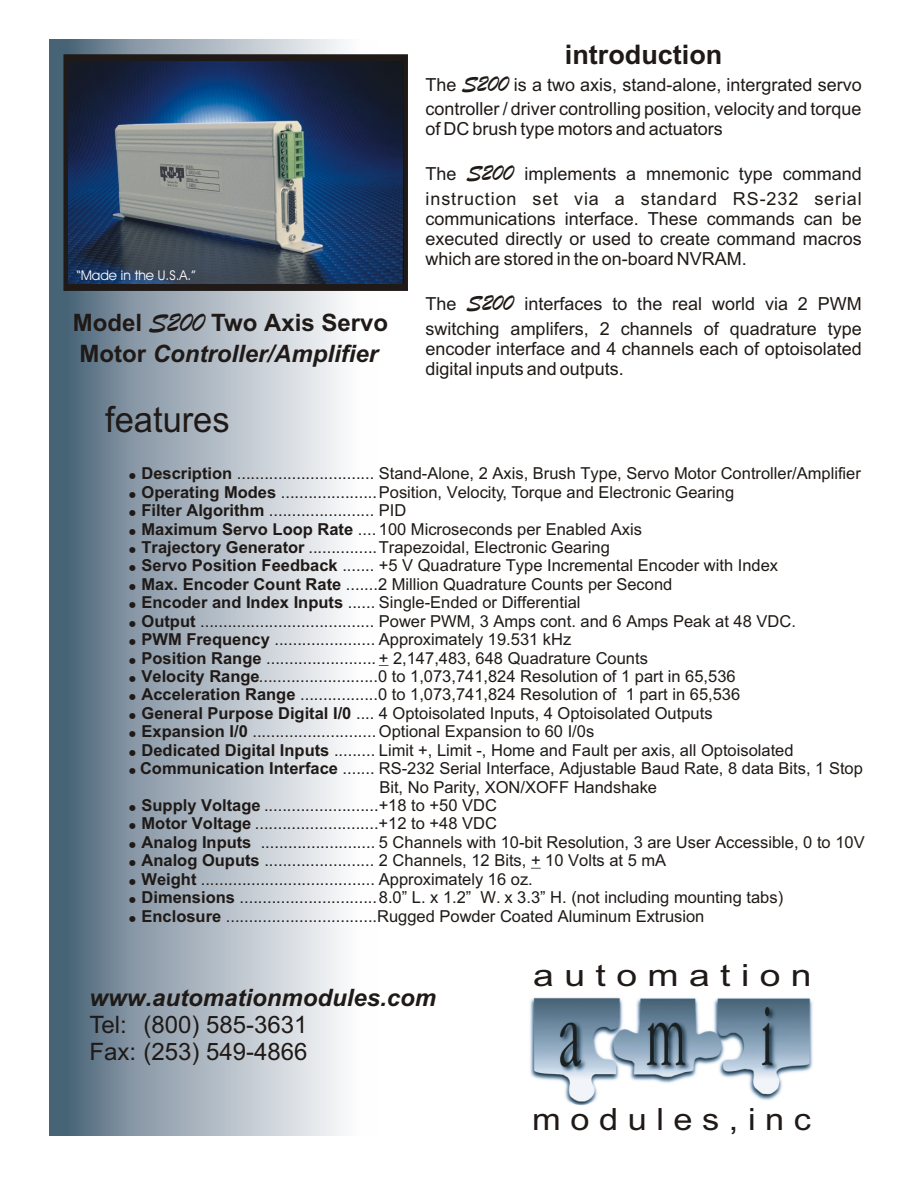
<style>
.page{position:relative;width:918px;height:1188px;background:#fff}
.page>*{position:absolute;margin:0;border:0;box-sizing:border-box;transform-origin:0 0}
.t1{font:36px "Arial";color:#1f1a17;scale:.96 1}
.t2{font:30.75px "Arial";letter-spacing:.28em;color:#1f1a17;scale:1.12 1}
.t3{font:30.75px "Arial";letter-spacing:.28em;color:#1f1a17;scale:1.22 1}
.t4{font:700 27px "Arial";color:#1f1a17}
.t5{font:700 24px/31.3px "Arial";color:#1f1a17}
.t6{font:24px/26.8px "Arial";color:#1f1a17}
.t7{font:italic 700 24px "Arial";color:#1f1a17}
.t8{font:italic 24px "Brush Script";color:#1f1a17}
.t9{font:18px/20.1px "Arial";color:#1f1a17}
.t10{font:18px/24.5px "Arial";letter-spacing:.05em;color:#1f1a17}
.t11{font:16.5px/18.5px "Arial";color:#1f1a17}
.t12{font:13.5px "Avant Garde Bk BT";color:#fff}
.s1{font-family:"Brush Script";font-style:italic;font-size:24px}
.s2{font-family:"Brush Script";font-weight:400;font-style:italic;font-size:28.5px}
.s3{font-style:italic}
.s4{font-weight:700}
</style>
<div class="page">
<svg style="left:50px;top:39px;width:328px;height:1097px;background:#abb7c0"></svg>
<div style="left:64px;top:55px;width:344px;height:236px;background:#1f1a17"></div>
<img style="left:530px;top:997px;width:283px;height:108px">
<img style="left:69px;top:61px;width:335px;height:223px">
<svg style="left:130px;top:473px;width:6px;height:6px"></svg>
<svg style="left:130px;top:492px;width:6px;height:6px"></svg>
<svg style="left:130px;top:510px;width:6px;height:6px"></svg>
<svg style="left:130px;top:528px;width:6px;height:7px"></svg>
<svg style="left:130px;top:547px;width:6px;height:6px"></svg>
<svg style="left:130px;top:565px;width:6px;height:6px"></svg>
<svg style="left:130px;top:584px;width:6px;height:6px"></svg>
<svg style="left:130px;top:602px;width:6px;height:6px"></svg>
<svg style="left:130px;top:621px;width:6px;height:6px"></svg>
<svg style="left:130px;top:639px;width:6px;height:6px"></svg>
<svg style="left:130px;top:658px;width:6px;height:6px"></svg>
<svg style="left:130px;top:676px;width:6px;height:6px"></svg>
<svg style="left:130px;top:694px;width:6px;height:6px"></svg>
<svg style="left:130px;top:713px;width:6px;height:6px"></svg>
<svg style="left:130px;top:731px;width:6px;height:6px"></svg>
<svg style="left:130px;top:750px;width:6px;height:6px"></svg>
<svg style="left:130px;top:768px;width:6px;height:6px"></svg>
<svg style="left:130px;top:805px;width:6px;height:6px"></svg>
<svg style="left:130px;top:823px;width:6px;height:6px"></svg>
<svg style="left:130px;top:842px;width:6px;height:6px"></svg>
<svg style="left:130px;top:860px;width:6px;height:6px"></svg>
<svg style="left:130px;top:879px;width:6px;height:6px"></svg>
<svg style="left:130px;top:897px;width:6px;height:6px"></svg>
<svg style="left:130px;top:916px;width:6px;height:6px"></svg>
<h3 class="t4" style="left:565px;top:44px;width:159px">introduction</h3>
<p class="t9" style="left:426px;top:74px;width:438px;line-height:24.5px">The <span class="s1">S200</span> is a two axis, stand-alone, intergrated servo controller / driver controlling position, velocity and torque</p>
<p class="t9" style="left:426px;top:120px;width:299px">of DC brush type motors and actuators</p>
<p class="t10" style="left:426px;top:164px;width:438px">The <span class="s1">S200</span> implements a mnemonic type command instruction set via a standard RS-232 serial</p>
<p class="t9" style="left:426px;top:210px;width:438px;text-align:justify">communications interface. These commands can be executed directly or used to create command macros which are stored in the on-board NVRAM.</p>
<p class="t9" style="left:426px;top:296px;width:33px">The</p>
<p class="t12" style="left:76px;top:270px;width:121px">“Made in the U.S.A.”</p>
<h3 class="t8" style="left:467px;top:296px;width:49px">S200</h3>
<p class="t9" style="left:426px;top:294px;width:438px;line-height:24.5px;text-align:right">interfaces to the real world via 2 PWM<br>switching amplifers, 2 channels of quadrature type</p>
<p class="t9" style="left:426px;top:340px;width:438px">encoder interface and 4 channels each of optoisolated digital inputs and outputs.</p>
<h3 class="t5" style="left:73px;top:309px;width:317px">Model <span class="s2">S200</span> Two Axis Servo<br>Motor <span class="s3">Controller/Amplifier</span></h3>
<h1 class="t1" style="left:105px;top:406px;width:131px">features</h1>
<p class="t11" style="left:142px;top:466px;width:721px"><span class="s4">Description</span> .............................. Stand-Alone, 2 Axis, Brush Type, Servo Motor Controller/Amplifier</p>
<p class="t11" style="left:142px;top:484px;width:594px"><span class="s4">Operating Modes</span> .....................Position, Velocity, Torque and Electronic Gearing</p>
<p class="t11" style="left:142px;top:503px;width:266px"><span class="s4">Filter Algorithm</span> ....................... PID</p>
<p class="t11" style="left:142px;top:521px;width:502px"><span class="s4">Maximum Servo Loop Rate</span> .... 100 Microseconds per Enabled Axis</p>
<p class="t11" style="left:142px;top:539px;width:470px"><span class="s4">Trajectory Generator</span> ...............Trapezoidal, Electronic Gearing</p>
<p class="t11" style="left:142px;top:558px;width:638px"><span class="s4">Servo Position Feedback</span> ....... +5 V Quadrature Type Incremental Encoder with Index</p>
<p class="t11" style="left:142px;top:576px;width:532px"><span class="s4">Max. Encoder Count Rate</span> .......2 Million Quadrature Counts per Second</p>
<p class="t11" style="left:142px;top:595px;width:440px"><span class="s4">Encoder and Index Inputs</span> ...... Single-Ended or Differential</p>
<p class="t11" style="left:142px;top:613px;width:656px"><span class="s4">Output</span> ...................................... Power PWM, 3 Amps cont. and 6 Amps Peak at 48 VDC.</p>
<p class="t11" style="left:142px;top:632px;width:431px"><span class="s4">PWM Frequency</span> ...................... Approximately 19.531 kHz</p>
<p class="t11" style="left:142px;top:650px;width:508px"><span class="s4">Position Range</span> ........................ + 2,147,483, 648 Quadrature Counts</p>
<p class="t11" style="left:142px;top:668px;width:596px"><span class="s4">Velocity Range</span>..........................0 to 1,073,741,824 Resolution of 1 part in 65,536</p>
<p class="t11" style="left:142px;top:687px;width:600px"><span class="s4">Acceleration Range</span> .................0 to 1,073,741,824 Resolution of 1 part in 65,536</p>
<p class="t11" style="left:142px;top:705px;width:573px"><span class="s4">General Purpose Digital I/0</span> .... 4 Optoisolated Inputs, 4 Optoisolated Outputs</p>
<p class="t11" style="left:142px;top:724px;width:454px"><span class="s4">Expansion I/0</span> ........................... Optional Expansion to 60 I/0s</p>
<p class="t11" style="left:142px;top:742px;width:654px"><span class="s4">Dedicated Digital Inputs</span> ......... Limit +, Limit -, Home and Fault per axis, all Optoisolated</p>
<p class="t11" style="left:140px;top:761px;width:724px"><span class="s4">Communication Interface</span> ....... RS-232 Serial Interface, Adjustable Baud Rate, 8 data Bits, 1 Stop</p>
<p class="t11" style="left:379px;top:779px;width:279px">Bit, No Parity, XON/XOFF Handshake</p>
<p class="t11" style="left:142px;top:798px;width:357px"><span class="s4">Supply Voltage</span> .........................+18 to +50 VDC</p>
<p class="t11" style="left:142px;top:816px;width:357px"><span class="s4">Motor Voltage</span> ...........................+12 to +48 VDC</p>
<p class="t11" style="left:142px;top:834px;width:725px"><span class="s4">Analog Inputs</span> ......................... 5 Channels with 10-bit Resolution, 3 are User Accessible, 0 to 10V</p>
<p class="t11" style="left:142px;top:853px;width:526px"><span class="s4">Analog Ouputs</span> ........................ 2 Channels, 12 Bits, + 10 Volts at 5 mA</p>
<p class="t11" style="left:142px;top:871px;width:393px"><span class="s4">Weight</span> ...................................... Approximately 16 oz.</p>
<p class="t11" style="left:142px;top:890px;width:331px"><span class="s4">Dimensions</span> ..............................8.0” L. x 1.2”</p>
<p class="t11" style="left:481px;top:890px;width:304px">W. ” H. (not including mounting tabs)</p>
<p class="t11" style="left:142px;top:890px;width:564px;text-indent:363px">x 3.3<br><span class="s4">Enclosure</span> .................................Rugged Powder Coated Aluminum Extrusion</p>
<h3 class="t7" style="left:90px;top:989px;width:348px">www.automationmodules.com</h3>
<h3 class="t6" style="left:90px;top:1013px;width:220px">Tel: (800) 585-3631<br>Fax: (253) 549-4866</h3>
<h2 class="t3" style="left:533px;top:964px;width:230px">automation</h2>
<h2 class="t2" style="left:532px;top:1107px;width:250px">modules, inc</h2>
</div>
